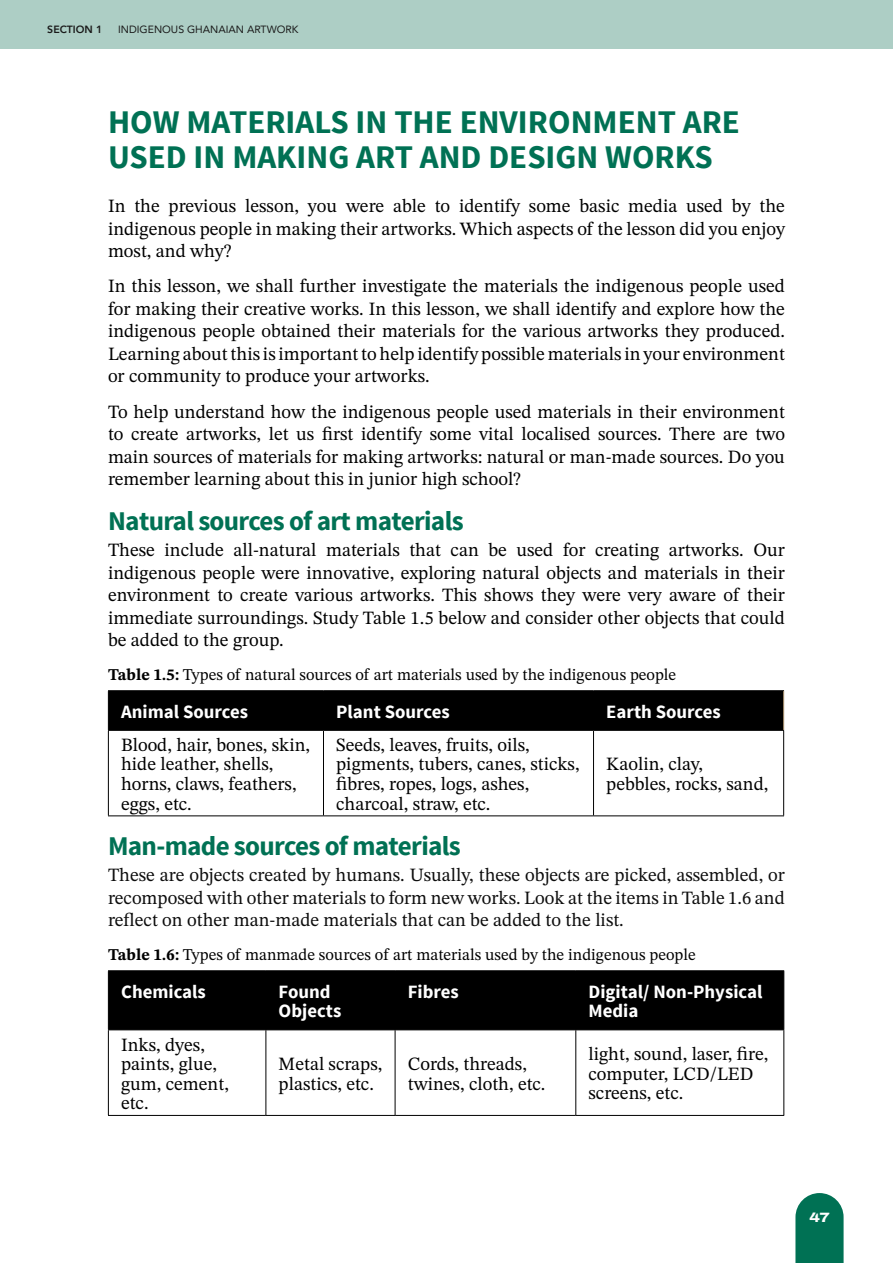
<style>
.page{position:relative;width:893px;height:1263px;background:#fff}
.page>*{position:absolute;margin:0;border:0;box-sizing:border-box;transform-origin:0 0}
.Heading_1{font:700 33px/35.5px "Source Sans Pro";color:#007154}
.Heading_3{font:700 27px "Source Sans Pro";letter-spacing:-.025em;color:#007154}
.Body{font:18.75px/22.5px "STIX Two Text";color:#000;text-align:justify}
.Table_text_content{font:18.75px/19.5px "STIX Two Text";color:#000}
.Body-2{font:18.75px/22.5px "STIX Two Text";color:#0d0d0d;text-align:justify}
.Table_text_heading{font:700 18.75px/19.5px "Source Sans Pro";color:#fff}
.Table_Caption__Body{font:16.5px "STIX Two Text";color:#000}
.t1{font:800 13.5px "Archivo Expanded";color:#fff}
.t2{font:10.5px "Avenir";color:#1a1a1a}
.t3{font:800 10.5px "Avenir";color:#1a1a1a}
.s1{font-weight:700}
</style>
<div class="page">
<div style="left:0;top:0;width:893px;height:49px;background:#adcec5"></div>
<svg style="left:795px;top:1193px;width:49px;height:70px;background:#177e63"></svg>
<div style="left:109px;top:691px;width:674px;height:39px;background:#000"></div>
<hr style="left:593px;top:691px;width:1px;height:39px;background:#000">
<hr style="left:323px;top:731px;width:1px;height:84px;background:#000">
<hr style="left:593px;top:731px;width:1px;height:84px;background:#000">
<hr style="left:108px;top:731px;width:1px;height:84px;background:#000">
<hr style="left:783px;top:731px;width:1px;height:84px;background:#000">
<hr style="left:108px;top:815px;width:215px;height:1px;background:#000">
<hr style="left:323px;top:815px;width:270px;height:1px;background:#000">
<hr style="left:593px;top:815px;width:191px;height:1px;background:#000">
<hr style="left:323px;top:690px;width:270px;height:1px;background:#000">
<hr style="left:593px;top:690px;width:191px;height:1px;background:#000">
<hr style="left:323px;top:730px;width:270px;height:1px;background:#000">
<hr style="left:593px;top:730px;width:191px;height:1px;background:#000">
<hr style="left:783px;top:691px;width:1px;height:39px;background:#a68e6a">
<hr style="left:108px;top:690px;width:215px;height:1px;background:#000">
<hr style="left:108px;top:691px;width:1px;height:39px;background:#000">
<hr style="left:323px;top:691px;width:1px;height:39px;background:#000">
<hr style="left:108px;top:730px;width:215px;height:1px;background:#000">
<div style="left:109px;top:971px;width:674px;height:58px;background:#000"></div>
<hr style="left:266px;top:971px;width:1px;height:58px;background:#000">
<hr style="left:395px;top:971px;width:1px;height:58px;background:#000">
<hr style="left:575px;top:971px;width:1px;height:58px;background:#000">
<hr style="left:266px;top:1030px;width:1px;height:85px;background:#000">
<hr style="left:395px;top:1030px;width:1px;height:85px;background:#000">
<hr style="left:575px;top:1030px;width:1px;height:85px;background:#000">
<hr style="left:108px;top:970px;width:158px;height:1px;background:#000">
<hr style="left:108px;top:971px;width:1px;height:58px;background:#000">
<hr style="left:266px;top:970px;width:129px;height:1px;background:#000">
<hr style="left:395px;top:970px;width:181px;height:1px;background:#000">
<hr style="left:576px;top:970px;width:208px;height:1px;background:#000">
<hr style="left:783px;top:971px;width:1px;height:58px;background:#000">
<hr style="left:108px;top:1029px;width:158px;height:1px;background:#000">
<hr style="left:108px;top:1030px;width:1px;height:85px;background:#000">
<hr style="left:266px;top:1029px;width:129px;height:1px;background:#000">
<hr style="left:395px;top:1029px;width:181px;height:1px;background:#000">
<hr style="left:576px;top:1029px;width:208px;height:1px;background:#000">
<hr style="left:783px;top:1030px;width:1px;height:85px;background:#000">
<hr style="left:108px;top:1115px;width:158px;height:1px;background:#000">
<hr style="left:266px;top:1115px;width:129px;height:1px;background:#000">
<hr style="left:395px;top:1115px;width:181px;height:1px;background:#000">
<hr style="left:576px;top:1115px;width:208px;height:1px;background:#000">
<p class="t3" style="left:47px;top:21px;width:57px">SECTION 1</p>
<p class="t2" style="left:118px;top:21px;width:182px">INDIGENOUS GHANAIAN ARTWORK</p>
<p class="Heading_1" style="left:108px;top:105px;width:633px">HOW MATERIALS IN THE ENVIRONMENT ARE<br>USED IN MAKING ART AND DESIGN WORKS</p>
<p class="Body" style="left:108px;top:195px;width:679px">In the previous lesson, you were able to identify some basic media used by the indigenous people in making their artworks. Which aspects of the lesson did you enjoy most, and why?</p>
<p class="Body" style="left:108px;top:275px;width:679px">In this lesson, we shall further investigate the materials the indigenous people used for making their creative works. In this lesson, we shall identify and explore how the indigenous people obtained their materials for the various artworks they produced.<br>Learning about this is important to help identify possible materials in your environment or community to produce your artworks.</p>
<p class="Body" style="left:108px;top:400px;width:678px">To help understand how the indigenous people used materials in their environment to create artworks, let us first identify some vital localised sources. There are two main sources of materials for making artworks: natural or man-made sources. Do you remember learning about this in junior high school?</p>
<p class="Heading_3" style="left:108px;top:503px;width:357px">Natural sources of art materials</p>
<p class="Body" style="left:108px;top:539px;width:678px">These include all-natural materials that can be used for creating artworks. Our indigenous people were innovative, exploring natural objects and materials in their environment to create various artworks. This shows they were very aware of their immediate surroundings. Study Table 1.5 below and consider other objects that could be added to the group.</p>
<p class="Table_Caption__Body" style="left:108px;top:663px;width:570px"><span class="s1">Table 1.5:</span> Types of natural sources of art materials used by the indigenous people</p>
<p class="Table_text_heading" style="left:121px;top:702px;width:128px">Animal Sources</p>
<p class="Table_text_heading" style="left:336px;top:702px;width:115px">Plant Sources</p>
<p class="Table_text_heading" style="left:606px;top:702px;width:116px">Earth Sources</p>
<p class="Table_text_content" style="left:121px;top:735px;width:190px">Blood, hair, bones, skin, hide leather, shells, horns, claws, feathers, eggs, etc.</p>
<p class="Table_text_content" style="left:336px;top:735px;width:245px">Seeds, leaves, fruits, oils, pigments, tubers, canes, sticks, fibres, ropes, logs, ashes, charcoal, straw, etc.</p>
<p class="Table_text_content" style="left:606px;top:754px;width:164px">Kaolin, clay, pebbles, rocks, sand,</p>
<p class="Heading_3" style="left:108px;top:828px;width:354px">Man-made sources of materials</p>
<p class="Body-2" style="left:108px;top:864px;width:679px">These are objects created by humans. Usually, these objects are picked, assembled, or recomposed with other materials to form new works. Look at the items in Table 1.6 and reflect on other man-made materials that can be added to the list.</p>
<p class="Table_Caption__Body" style="left:108px;top:943px;width:589px"><span class="s1">Table 1.6:</span> Types of manmade sources of art materials used by the indigenous people</p>
<p class="Table_text_heading" style="left:121px;top:982px;width:86px">Chemicals</p>
<p class="Table_text_heading" style="left:279px;top:982px;width:64px">Found<br>Objects</p>
<p class="Table_text_heading" style="left:408px;top:982px;width:53px">Fibres</p>
<p class="Table_text_heading" style="left:589px;top:982px;width:175px">Digital/ Non-Physical<br>Media</p>
<p class="Table_text_content" style="left:121px;top:1034px;width:109px">Inks, dyes, paints, glue, gum, cement, etc.</p>
<p class="Table_text_content" style="left:279px;top:1054px;width:105px">Metal scraps, plastics, etc.</p>
<p class="Table_text_content" style="left:408px;top:1054px;width:139px">Cords, threads, twines, cloth, etc.</p>
<p class="Table_text_content" style="left:589px;top:1044px;width:181px">light, sound, laser, fire, computer, LCD/LED screens, etc.</p>
<p class="t1" style="left:809px;top:1207px;width:22px">47</p>
</div>
